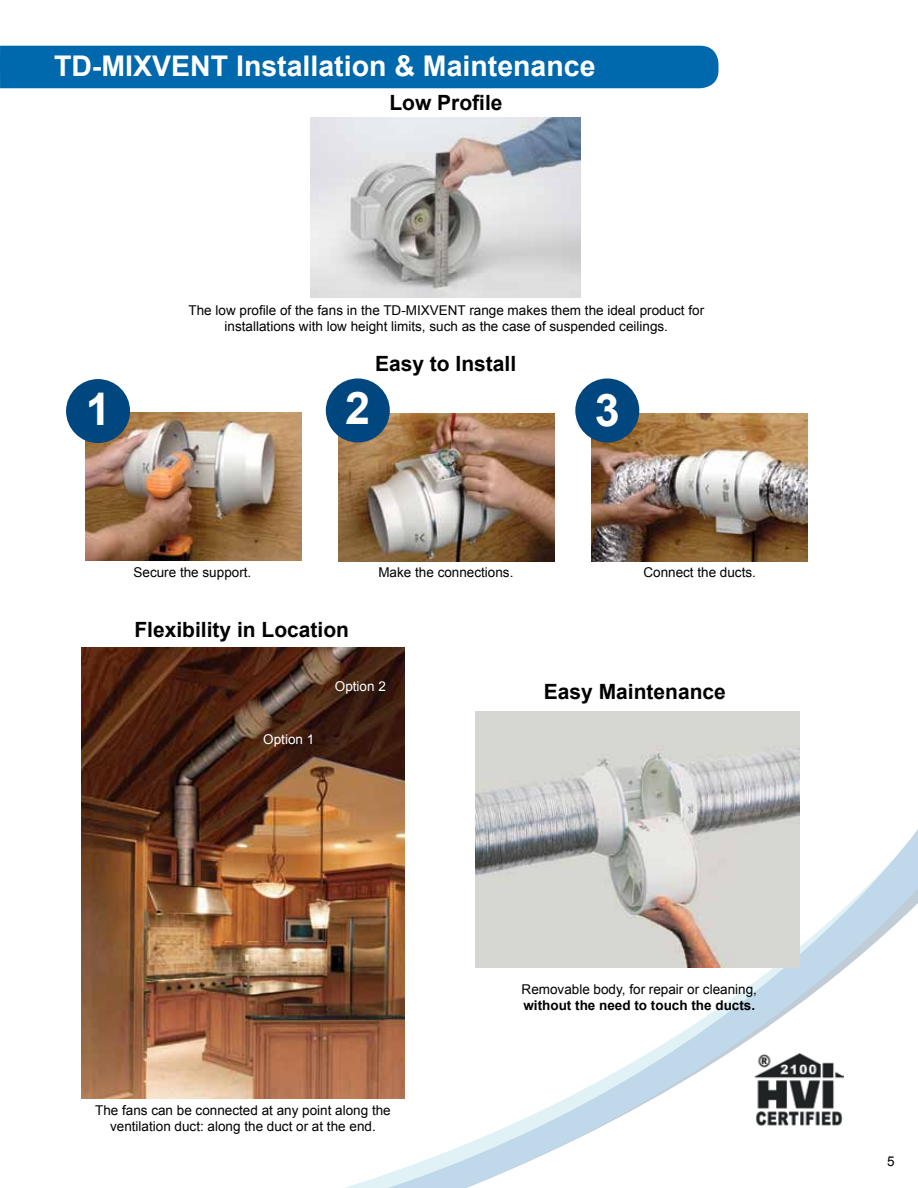
<style>
.page{position:relative;width:918px;height:1188px;background:#fff}
.page>*{position:absolute;margin:0;border:0;box-sizing:border-box;transform-origin:0 0}
.t1{font:700 45px "Arial";color:#fff}
.t2{font:700 28.5px "Arial";color:#fff}
.t3{font:700 21px "Arial";color:#000}
.t4{font:13.5px/16.2px "Arial";color:#000;text-align:center}
.t5{font:700 13.5px "Arial";color:#000}
.t6{font:13.5px "Arial";color:#fff}
</style>
<div class="page">
<svg style="left:345px;top:814px;width:573px;height:374px"></svg>
<img style="left:475px;top:712px;width:324px;height:256px">
<img style="left:81px;top:648px;width:324px;height:451px">
<img style="left:85px;top:412px;width:216px;height:149px">
<img style="left:338px;top:413px;width:216px;height:149px">
<img style="left:592px;top:413px;width:216px;height:148px">
<img style="left:310px;top:118px;width:270px;height:179px">
<img style="left:754px;top:1054px;width:89px;height:78px">
<div style="left:0;top:46px;width:718px;height:42px;background:#0068ac"></div>
<div style="left:575px;top:378px;width:64px;height:64px;background:#00467f;border-radius:50%"></div>
<div style="left:326px;top:378px;width:64px;height:64px;background:#00467f;border-radius:50%"></div>
<div style="left:66px;top:379px;width:64px;height:64px;background:#00467f;border-radius:50%"></div>
<h2 class="t2" style="left:54px;top:47px;width:543px">TD-MIXVENT Installation &amp; Maintenance</h2>
<h3 class="t3" style="left:389px;top:88px;width:115px">Low Profile</h3>
<p class="t4" style="left:189px;top:302px;width:517px">The low profile of the fans in the TD-MIXVENT range makes them the ideal product for installations with low height limits, such as the case of suspended ceilings.</p>
<h3 class="t3" style="left:375px;top:349px;width:143px">Easy to Install</h3>
<h1 class="t1" style="left:86px;top:380px;width:27px">1</h1>
<h1 class="t1" style="left:345px;top:379px;width:27px">2</h1>
<h1 class="t1" style="left:595px;top:380px;width:27px">3</h1>
<p class="t4" style="left:134px;top:565px;width:119px">Secure the support.</p>
<p class="t4" style="left:378px;top:565px;width:137px">Make the connections.</p>
<p class="t4" style="left:643px;top:565px;width:114px">Connect the ducts.</p>
<h3 class="t3" style="left:134px;top:616px;width:216px">Flexibility in Location</h3>
<p class="t6" style="left:263px;top:731px;width:53px">Option 1</p>
<p class="t6" style="left:335px;top:677px;width:53px">Option 2</p>
<p class="t4" style="left:95px;top:1103px;width:297px">The fans can be connected at any point along the ventilation duct: along the duct or at the end.</p>
<h3 class="t3" style="left:544px;top:678px;width:184px">Easy Maintenance</h3>
<p class="t4" style="left:522px;top:981px;width:237px">Removable body, for repair or cleaning,</p>
<p class="t5" style="left:523px;top:997px;width:233px">without the need to touch the ducts.</p>
<p class="t4" style="left:887px;top:1153px;width:9px">5</p>
</div>
